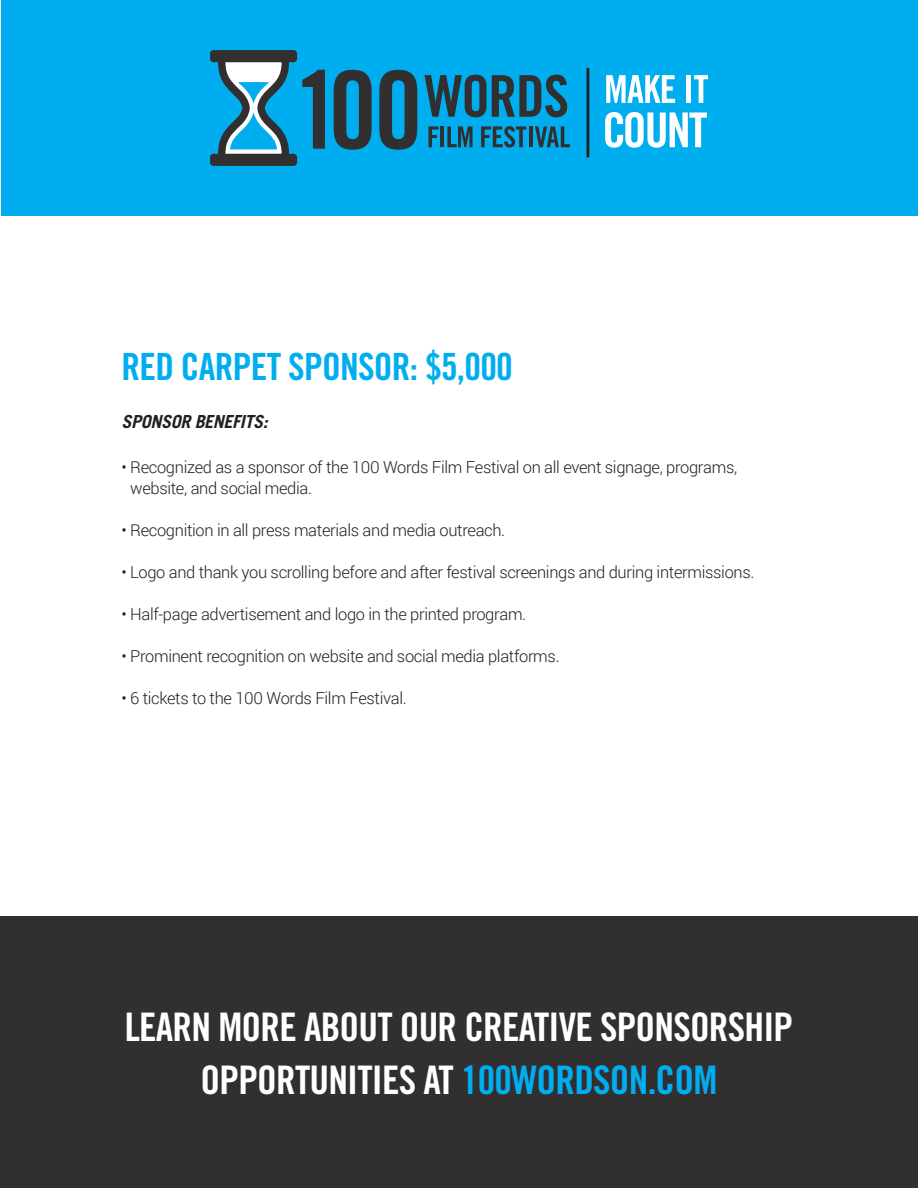
<style>
.page{position:relative;width:918px;height:1188px;background:#fff}
.page>*{position:absolute;margin:0;border:0;box-sizing:border-box;transform-origin:0 0}
.t1{font:39.3px/52.5px "Trade Gothic Bold Cond Twenty";letter-spacing:-.02em;color:#fff;text-align:center}
.t2{font:37.5px "Trade Gothic Bold Cond Twenty";letter-spacing:-.02em;color:#00aeef}
.t3{font:italic 700 18px "Trade Gothic";letter-spacing:-.02em;color:#231f20}
.t4{font:300 16.5px/21px "Roboto";letter-spacing:-.02em;color:#231f20}
.s1{color:#00aeef}
</style>
<div class="page">
<div style="left:1px;top:0;width:917px;height:216px;background:#00aeef"></div>
<svg style="left:334px;top:70px;width:38px;height:80px"></svg>
<svg style="left:379px;top:70px;width:38px;height:80px"></svg>
<svg style="left:424px;top:75px;width:143px;height:42px"></svg>
<svg style="left:428px;top:126px;width:10px;height:21px"></svg>
<hr style="left:441px;top:126px;width:3px;height:21px;background:#312f30">
<svg style="left:447px;top:126px;width:26px;height:21px"></svg>
<svg style="left:481px;top:126px;width:45px;height:22px"></svg>
<hr style="left:529px;top:126px;width:3px;height:21px;background:#312f30">
<svg style="left:535px;top:126px;width:35px;height:21px"></svg>
<svg style="left:210px;top:50px;width:115px;height:116px"></svg>
<svg style="left:606px;top:75px;width:69px;height:28px"></svg>
<hr style="left:687px;top:75px;width:4px;height:28px;background:#fff">
<svg style="left:694px;top:75px;width:14px;height:28px"></svg>
<svg style="left:605px;top:112px;width:102px;height:36px"></svg>
<hr style="left:587px;top:68px;width:2px;height:89px;background:#231f20">
<div style="left:0;top:917px;width:918px;height:271px;background:#312f30"></div>
<h2 class="t2" style="left:122px;top:344px;width:393px">RED CARPET SPONSOR: $5,000</h2>
<p class="t3" style="left:122px;top:410px;width:148px">SPONSOR BENEFITS:</p>
<p class="t4" style="left:130px;top:456px;width:609px;text-indent:-9px">• Recognized as a sponsor of the 100 Words Film Festival on all event signage, programs, website, and social media.</p>
<p class="t4" style="left:122px;top:519px;width:385px">• Recognition in all press materials and media outreach.</p>
<p class="t4" style="left:122px;top:561px;width:634px">• Logo and thank you scrolling before and after festival screenings and during intermissions.</p>
<p class="t4" style="left:122px;top:603px;width:406px">• Half-page advertisement and logo in the printed program.</p>
<p class="t4" style="left:122px;top:645px;width:440px">• Prominent recognition on website and social media platforms.</p>
<p class="t4" style="left:122px;top:687px;width:287px">• 6 tickets to the 100 Words Film Festival.</p>
<h1 class="t1" style="left:125px;top:1001px;width:670px">LEARN MORE ABOUT OUR CREATIVE SPONSORSHIP<br>OPPORTUNITIES AT <span class="s1">100WORDSON.COM</span></h1>
</div>
